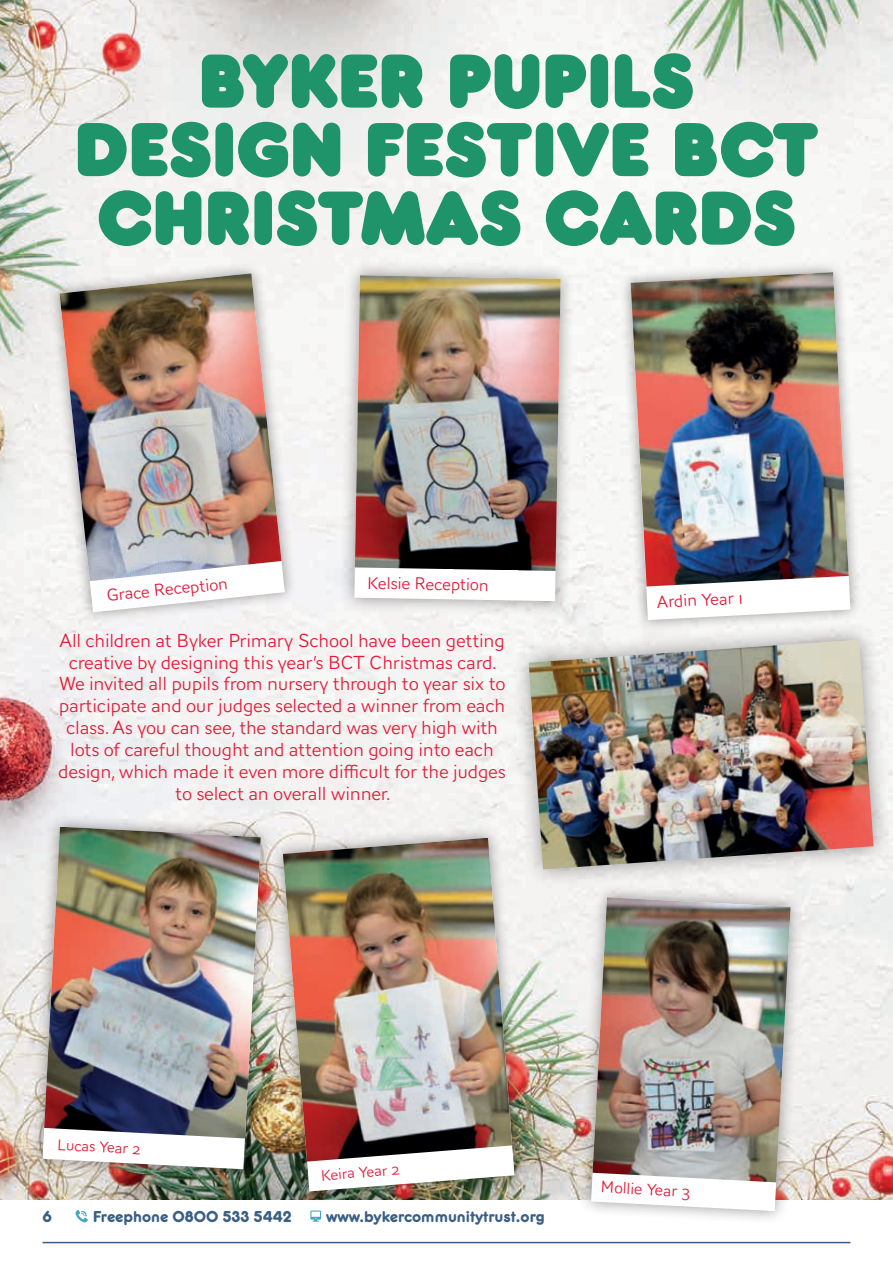
<style>
.page{position:relative;width:893px;height:1263px;background:#fff}
.page>*{position:absolute;margin:0;border:0;box-sizing:border-box;transform-origin:0 0}
.t1{font:79.65px/68.6px "Frankfurter Plain";letter-spacing:-.02em;color:#1f9369;text-align:center}
.t2{font:300 19.5px/21.9px "AW Conqueror Std Sans";letter-spacing:-.015em;color:#e51836;text-align:center}
.t3{font:300 17.7px "AW Conqueror Std Sans";color:#e51836}
.t4{font:300 17.55px "AW Conqueror Std Sans";color:#e51836}
.t5{font:300 16.65px "AW Conqueror Std Sans";color:#e51836}
.t6{font:16.5px "Frankfurter Medium Plain";color:#3a5f85}
.t7{font:300 15.75px "AW Conqueror Std Sans";color:#e51836}
</style>
<div class="page">
<hr style="left:43px;top:1242px;width:807px;height:1px;background:#3a5f85">
<svg style="left:310px;top:1210px;width:11px;height:12px"></svg>
<svg style="left:76px;top:1210px;width:12px;height:12px"></svg>
<img style="left:0;top:0;width:893px;height:1199px">
<div style="left:619px;top:260px;width:243px;height:372px;background:#231f20;opacity:.45"></div>
<svg style="left:631px;top:272px;width:219px;height:348px"></svg>
<img style="left:631px;top:272px;width:218px;height:314px">
<div style="left:340px;top:260px;width:236px;height:356px;background:#231f20;opacity:.45"></div>
<svg style="left:354px;top:275px;width:207px;height:326px"></svg>
<img style="left:355px;top:275px;width:206px;height:296px">
<div style="left:577px;top:883px;width:227px;height:341px;background:#231f20;opacity:.45"></div>
<svg style="left:591px;top:897px;width:200px;height:314px"></svg>
<img style="left:593px;top:897px;width:198px;height:285px">
<div style="left:47px;top:261px;width:250px;height:363px;background:#231f20;opacity:.45"></div>
<svg style="left:60px;top:273px;width:225px;height:339px"></svg>
<img style="left:60px;top:273px;width:222px;height:308px">
<div style="left:30px;top:814px;width:244px;height:368px;background:#231f20;opacity:.45"></div>
<img style="left:43px;top:827px;width:218px;height:342px">
<img style="left:44px;top:827px;width:217px;height:311px">
<div style="left:270px;top:825px;width:257px;height:379px;background:#231f20;opacity:.45"></div>
<img style="left:283px;top:888px;width:231px;height:303px">
<img style="left:283px;top:838px;width:229px;height:323px">
<div style="left:510px;top:621px;width:382px;height:267px;background:#231f20;opacity:.45"></div>
<img style="left:529px;top:639px;width:344px;height:230px">
<h1 class="t1" style="left:74px;top:46px;width:747px">BYKER PUPILS<br>DESIGN FESTIVE BCT<br>CHRISTMAS CARDS</h1>
<p class="t4" style="left:105px;top:581px;width:123px;rotate:-6deg">Grace Reception</p>
<p class="t4" style="left:367px;top:568px;width:124px;rotate:1deg">Kelsie Reception</p>
<p class="t2" style="left:58px;top:629px;width:449px">All children at Byker Primary School have been getting creative by designing this year’s BCT Christmas card.<br>We invited all pupils from nursery through to year six to participate and our judges selected a winner from each class. As you can see, the standard was very high with lots of careful thought and attention going into each design, which made it even more difficult for the judges to select an overall winner.</p>
<p class="t3" style="left:656px;top:587px;width:93px;rotate:-3deg">Ardin Year 1</p>
<p class="t7" style="left:58px;top:1131px;width:86px;rotate:3deg">Lucas Year 2</p>
<p class="t7" style="left:319px;top:1162px;width:81px;rotate:-5deg">Keira Year 2</p>
<p class="t6" style="left:43px;top:1206px;width:11px">6</p>
<p class="t6" style="left:93px;top:1206px;width:200px">Freephone 0800 533 5442</p>
<p class="t6" style="left:326px;top:1206px;width:220px">www.bykercommunitytrust.org</p>
<p class="t5" style="left:601px;top:1173px;width:92px;rotate:3deg">Mollie Year 3</p>
</div>
